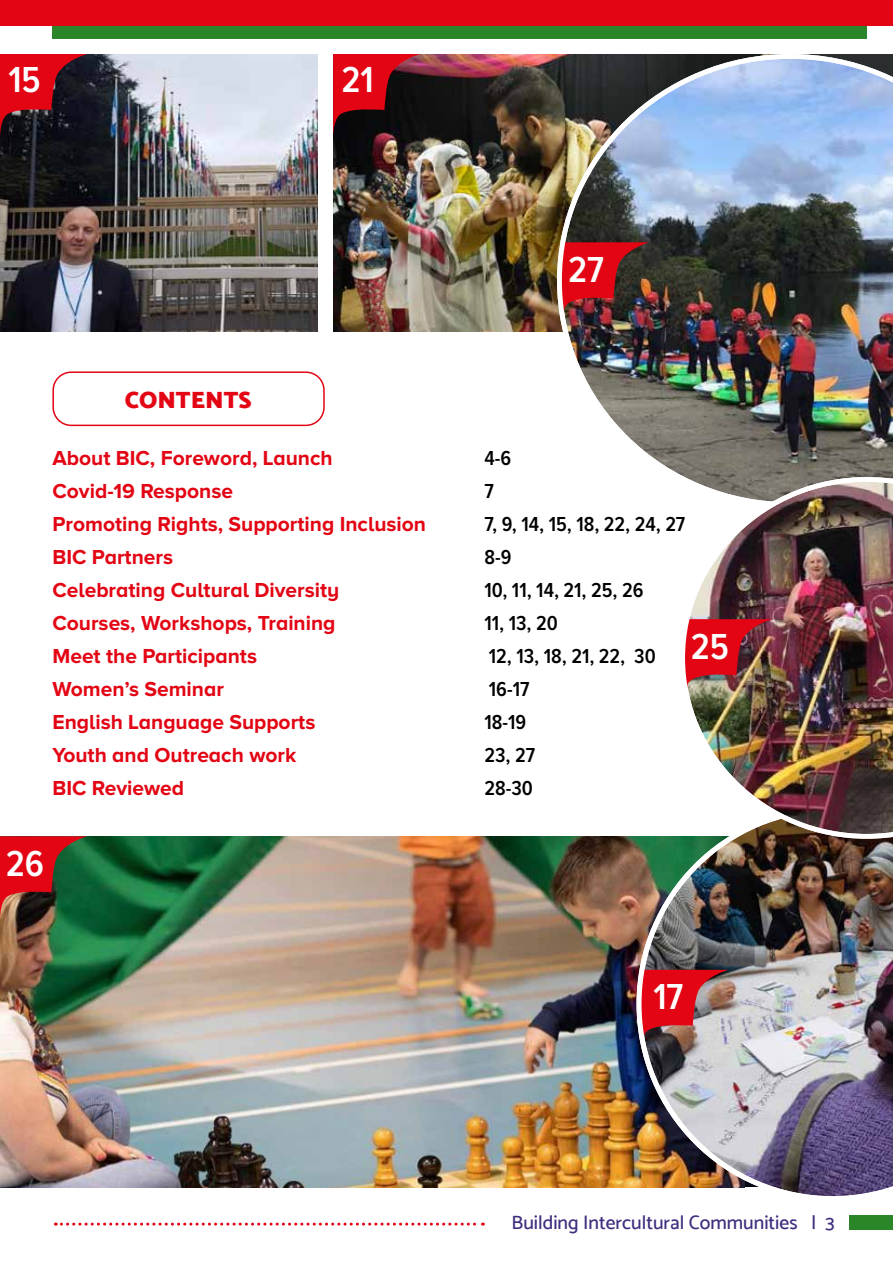
<style>
.page{position:relative;width:893px;height:1263px;background:#fff}
.page>*{position:absolute;margin:0;border:0;box-sizing:border-box;transform-origin:0 0}
.t1{font:600 37.5px "Proxima Nova Cond";color:#fff}
.t2{font:900 24px "Catamaran";color:#e30514}
.t3{font:700 21px "Proxima Nova A";color:#e30514}
.t4{font:600 21px "Proxima Nova Cond";color:#000}
.t5{font:500 19.5px "Catamaran";color:#412e7f}
</style>
<div class="page">
<div style="left:849px;top:1215px;width:44px;height:15px;background:#2a8629"></div>
<div style="left:52px;top:0;width:815px;height:38px;background:#2a8629"></div>
<div style="left:0;top:0;width:893px;height:25px;background:#e30514"></div>
<svg style="left:55px;top:1222px;width:428px;height:3px"></svg>
<div style="left:52px;top:371px;width:273px;height:55px;border:2px solid #e30514;border-radius:18px"></div>
<img style="left:0;top:54px;width:317px;height:278px">
<img style="left:0;top:836px;width:636px;height:351px">
<img style="left:333px;top:54px;width:224px;height:278px">
<svg style="left:0;top:54px;width:87px;height:83px"></svg>
<svg style="left:333px;top:54px;width:87px;height:83px"></svg>
<svg style="left:0;top:836px;width:87px;height:83px"></svg>
<img style="left:557px;top:54px;width:336px;height:423px">
<img style="left:636px;top:836px;width:257px;height:360px">
<img style="left:680px;top:477px;width:213px;height:362px">
<h1 class="t1" style="left:8px;top:52px;width:34px">15</h1>
<h1 class="t1" style="left:342px;top:52px;width:34px">21</h1>
<p class="t2" style="left:125px;top:386px;width:128px">CONTENTS</p>
<h1 class="t1" style="left:568px;top:242px;width:37px">27</h1>
<p class="t3" style="left:52px;top:446px;width:282px">About BIC, Foreword, Launch</p>
<p class="t4" style="left:484px;top:442px;width:28px">4-6</p>
<p class="t3" style="left:52px;top:479px;width:182px">Covid-19 Response</p>
<p class="t4" style="left:484px;top:475px;width:11px">7</p>
<p class="t3" style="left:52px;top:512px;width:375px">Promoting Rights, Supporting Inclusion</p>
<p class="t4" style="left:484px;top:508px;width:202px">7, 9, 14, 15, 18, 22, 24, 27</p>
<p class="t3" style="left:52px;top:545px;width:122px">BIC Partners</p>
<p class="t4" style="left:484px;top:541px;width:29px">8-9</p>
<p class="t3" style="left:52px;top:578px;width:288px">Celebrating Cultural Diversity</p>
<p class="t4" style="left:484px;top:574px;width:160px">10, 11, 14, 21, 25, 26</p>
<p class="t3" style="left:52px;top:611px;width:285px">Courses, Workshops, Training</p>
<p class="t4" style="left:484px;top:607px;width:75px">11, 13, 20</p>
<p class="t3" style="left:52px;top:644px;width:206px">Meet the Participants</p>
<p class="t4" style="left:489px;top:640px;width:168px">12, 13, 18, 21, 22, 30</p>
<p class="t3" style="left:52px;top:677px;width:173px">Women’s Seminar</p>
<p class="t4" style="left:489px;top:673px;width:42px">16-17</p>
<p class="t3" style="left:52px;top:710px;width:264px">English Language Supports</p>
<p class="t4" style="left:484px;top:706px;width:43px">18-19</p>
<p class="t3" style="left:52px;top:743px;width:245px">Youth and Outreach work</p>
<p class="t4" style="left:484px;top:739px;width:52px">23, 27</p>
<p class="t3" style="left:52px;top:776px;width:133px">BIC Reviewed</p>
<p class="t4" style="left:484px;top:772px;width:50px">28-30</p>
<h1 class="t1" style="left:691px;top:619px;width:40px">25</h1>
<h1 class="t1" style="left:6px;top:836px;width:40px">26</h1>
<h1 class="t1" style="left:653px;top:969px;width:31px">17</h1>
<p class="t5" style="left:512px;top:1211px;width:324px">Building Intercultural Communities | 3</p>
</div>
